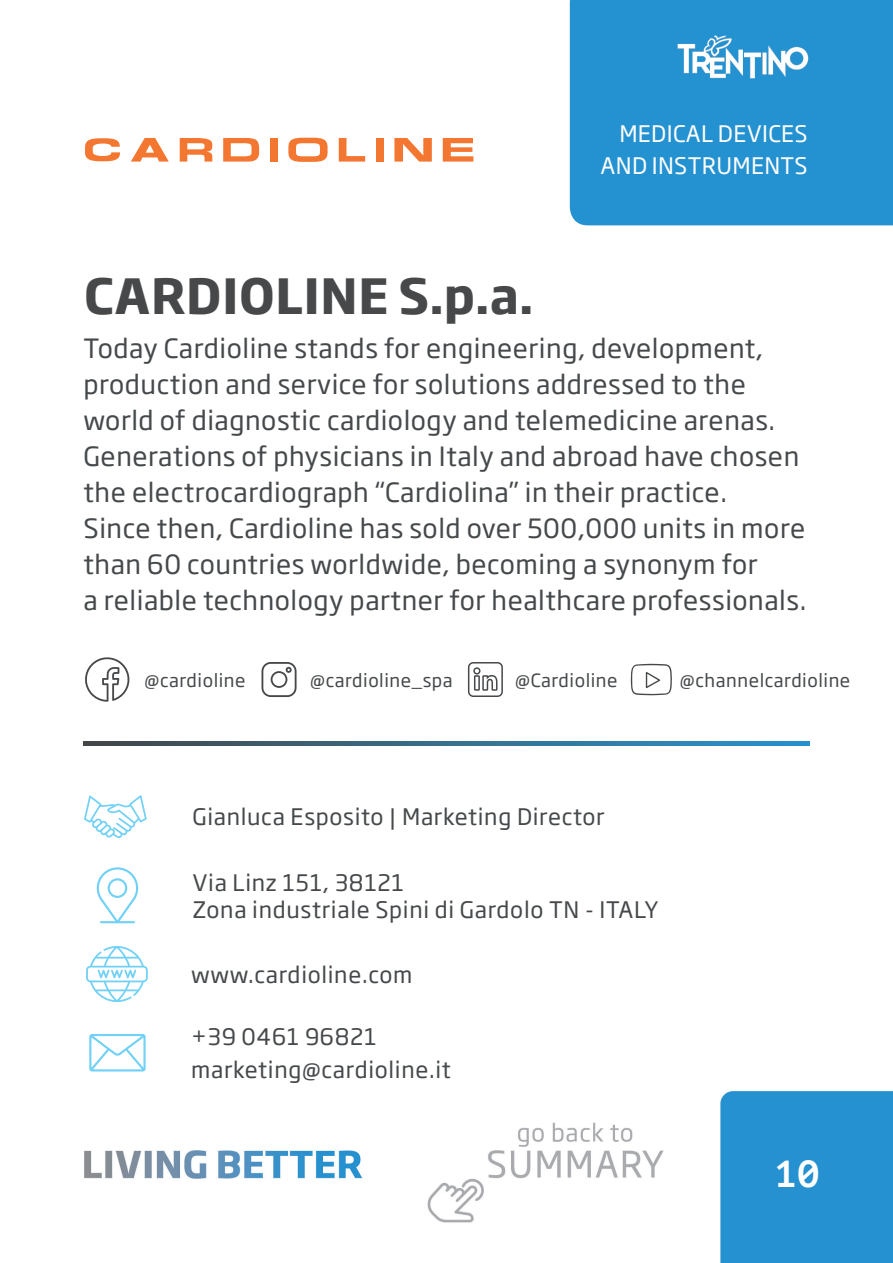
<style>
.page{position:relative;width:893px;height:1263px;background:#fff}
.page>*{position:absolute;margin:0;border:0;box-sizing:border-box;transform-origin:0 0}
.t1{font:700 48px "Soho Gothic Pro";letter-spacing:.015em;color:#46484a}
.t2{font:700 37.5px "PT Mono";color:#fff}
.t3{font:26.25px/36px "Soho Gothic Pro";letter-spacing:.02em;color:#46494b}
.t4{font:22.5px/32.1px "Soho Gothic Pro";letter-spacing:.03em;color:#46494b}
.t5{font:22.5px/32.2px "Soho Gothic Pro";letter-spacing:.015em;color:#fff;text-align:right}
.t6{font:18px "Soho Gothic Pro";letter-spacing:.03em;color:#46494b}
</style>
<div class="page">
<img style="left:83px;top:1px;width:810px;height:1262px">
<div style="left:570px;top:0;width:323px;height:225px;background:#2491d0"></div>
<svg style="left:83px;top:741px;width:726px;height:4px;background:#366d8b"></svg>
<svg style="left:89px;top:1034px;width:57px;height:37px"></svg>
<svg style="left:86px;top:946px;width:62px;height:56px"></svg>
<svg style="left:97px;top:867px;width:41px;height:56px"></svg>
<svg style="left:84px;top:795px;width:63px;height:43px"></svg>
<svg style="left:84px;top:657px;width:48px;height:45px"></svg>
<svg style="left:467px;top:661px;width:37px;height:37px"></svg>
<svg style="left:261px;top:662px;width:36px;height:35px"></svg>
<svg style="left:131px;top:138px;width:38px;height:24px"></svg>
<svg style="left:180px;top:138px;width:32px;height:24px"></svg>
<svg style="left:223px;top:138px;width:36px;height:24px"></svg>
<div style="left:270px;top:138px;width:8px;height:24px;background:#f37631"></div>
<svg style="left:288px;top:138px;width:40px;height:24px"></svg>
<svg style="left:339px;top:138px;width:26px;height:24px"></svg>
<div style="left:376px;top:138px;width:8px;height:24px;background:#f37631"></div>
<svg style="left:394px;top:138px;width:38px;height:24px"></svg>
<svg style="left:443px;top:138px;width:30px;height:24px"></svg>
<svg style="left:85px;top:138px;width:35px;height:23px"></svg>
<svg style="left:631px;top:664px;width:41px;height:31px"></svg>
<img style="left:651px;top:1px;width:176px;height:124px">
<h1 class="t1" style="left:84px;top:258px;width:451px">CARDIOLINE S.p.a.</h1>
<p class="t5" style="left:601px;top:116px;width:209px">MEDICAL DEVICES<br>AND INSTRUMENTS</p>
<p class="t3" style="left:83px;top:329px;width:724px">Today Cardioline stands for engineering, development, production and service for solutions addressed to the world of diagnostic cardiology and telemedicine arenas.<br>Generations of physicians in Italy and abroad have chosen the electrocardiograph “Cardiolina” in their practice.<br>Since then, Cardioline has sold over 500,000 units in more than 60 countries worldwide, becoming a synonym for<br>a reliable technology partner for healthcare professionals.</p>
<p class="t6" style="left:145px;top:667px;width:103px">@cardioline</p>
<p class="t6" style="left:310px;top:667px;width:144px">@cardioline_spa</p>
<p class="t6" style="left:515px;top:667px;width:104px">@Cardioline</p>
<p class="t6" style="left:680px;top:666px;width:172px">@channelcardioline</p>
<p class="t4" style="left:192px;top:800px;width:414px">Gianluca Esposito | Marketing Director</p>
<p class="t4" style="left:192px;top:867px;width:468px;line-height:27px">Via Linz 151, 38121<br>Zona industriale Spini di Gardolo TN - ITALY</p>
<p class="t4" style="left:191px;top:957px;width:223px">www.cardioline.com</p>
<p class="t4" style="left:191px;top:1020px;width:261px">+39 0461 96821 marketing@cardioline.it</p>
<h2 class="t2" style="left:775px;top:1151px;width:46px">10</h2>
</div>
